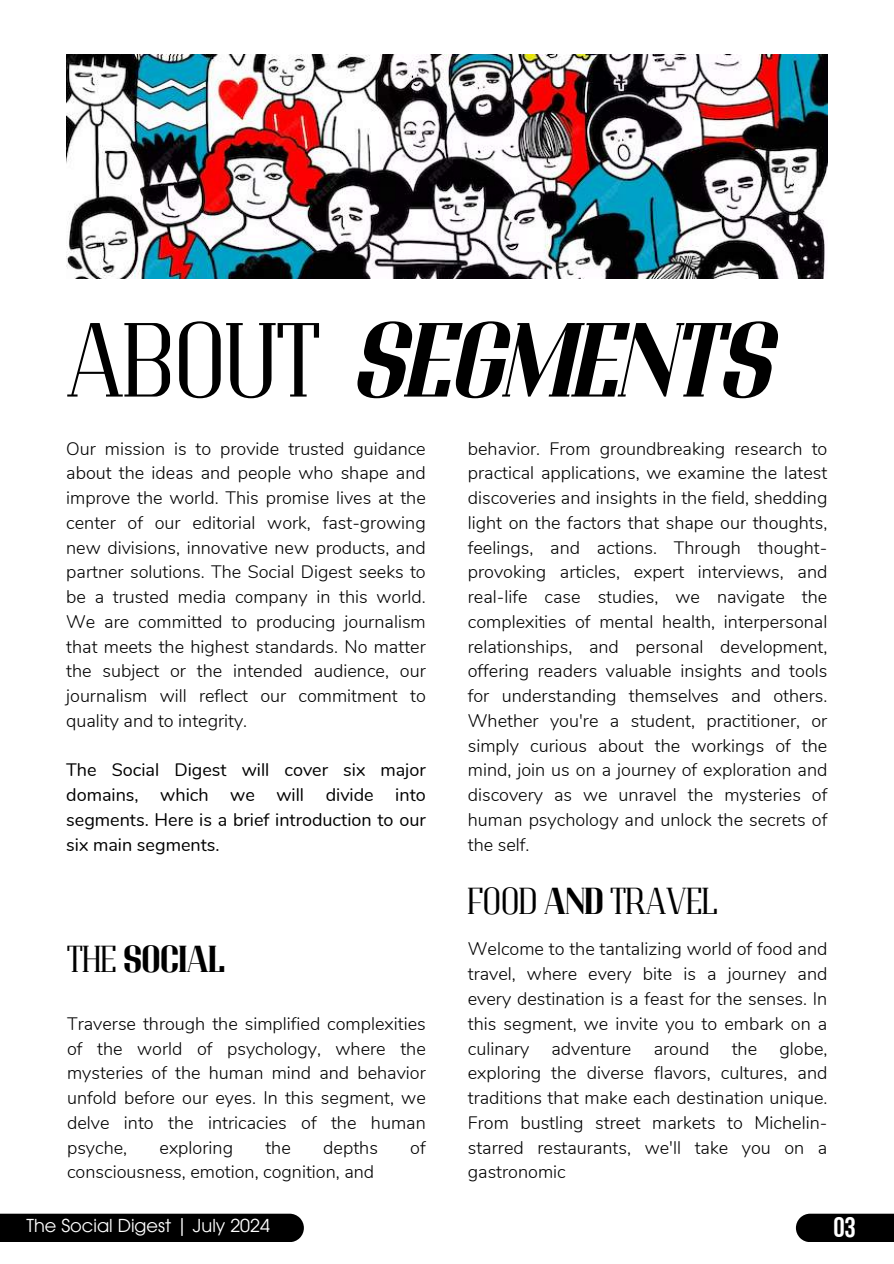
<style>
.page{position:relative;width:894px;height:1264px;background:#fff}
.page>*{position:absolute;margin:0;border:0;box-sizing:border-box;transform-origin:0 0}
.t1{font:105px "Adirek Serif 700 It";color:#000}
.t2{font:37.5px "Adirek Serif 400";color:#000}
.t3{font:37.5px "Adirek Serif 700";color:#000}
.t4{font:28.5px "Bebas Neue Cyrillic";color:#fff}
.t5{font:300 18px/24.8px "Nunito";color:#000;text-align:justify}
.t6{font:18px/24.8px "Nunito";color:#000;text-align:justify}
.t7{font:17.85px "ITC Avant Garde Pro";color:#fff}
.s1{font-family:"Adirek Serif 400"}
.s2{font-family:"Adirek Serif 700"}
</style>
<div class="page">
<img style="left:66px;top:55px;width:761px;height:223px">
<div style="left:0;top:1213px;width:304px;height:29px;background:#000"></div>
<svg style="left:795px;top:1213px;width:98px;height:29px;background:#101010"></svg>
<h1 class="t1" style="left:66px;top:299px;width:703px"><span class="s1">ABOUT</span> SEGMENTS</h1>
<p class="t5" style="left:66px;top:436px;width:361px">Our mission is to provide trusted guidance about the ideas and people who shape and improve the world. This promise lives at the center of our editorial work, fast-growing new divisions, innovative new products, and partner solutions. The Social Digest seeks to be a trusted media company in this world.<br>We are committed to producing journalism that meets the highest standards. No matter the subject or the intended audience, our journalism will reflect our commitment to quality and to integrity.</p>
<p class="t6" style="left:66px;top:758px;width:361px">The Social Digest will cover six major domains, which we will divide into segments. Here is a brief introduction to our six main segments.</p>
<h2 class="t3" style="left:67px;top:936px;width:159px"><span class="s1">THE</span> SOCIAL</h2>
<p class="t5" style="left:67px;top:1011px;width:360px">Traverse through the simplified complexities of the world of psychology, where the mysteries of the human mind and behavior unfold before our eyes. In this segment, we delve into the intricacies of the human psyche,</p>
<p class="t5" style="left:159px;top:1135px;width:75px">exploring</p>
<p class="t5" style="left:265px;top:1135px;width:27px">the</p>
<p class="t5" style="left:323px;top:1135px;width:56px">depths</p>
<p class="t5" style="left:410px;top:1135px;width:17px">of</p>
<p class="t5" style="left:67px;top:1159px;width:308px">consciousness, emotion, cognition, and</p>
<p class="t5" style="left:467px;top:436px;width:361px">behavior. From groundbreaking research to practical applications, we examine the latest discoveries and insights in the field, shedding light on the factors that shape our thoughts, feelings, and actions. Through thought&shy;provoking articles, expert interviews, and real-life case studies, we navigate the complexities of mental health, interpersonal relationships, and personal development, offering readers valuable insights and tools for understanding themselves and others.<br>Whether you're a student, practitioner, or simply curious about the workings of the mind, join us on a journey of exploration and discovery as we unravel the mysteries of human psychology and unlock the secrets of the self.</p>
<h2 class="t2" style="left:467px;top:878px;width:251px">FOOD <span class="s2">AND</span> TRAVEL</h2>
<p class="t5" style="left:467px;top:937px;width:361px">Welcome to the tantalizing world of food and travel, where every bite is a journey and every destination is a feast for the senses. In this segment, we invite you to embark on a culinary adventure around the globe, exploring the diverse flavors, cultures, and traditions that make each destination unique.<br>From bustling street markets to Michelin&shy;starred restaurants, we'll take you on a gastronomic</p>
<p class="t7" style="left:26px;top:1218px;width:245px">The Social Digest | July 2024</p>
<h3 class="t4" style="left:833px;top:1215px;width:24px">03</h3>
</div>
